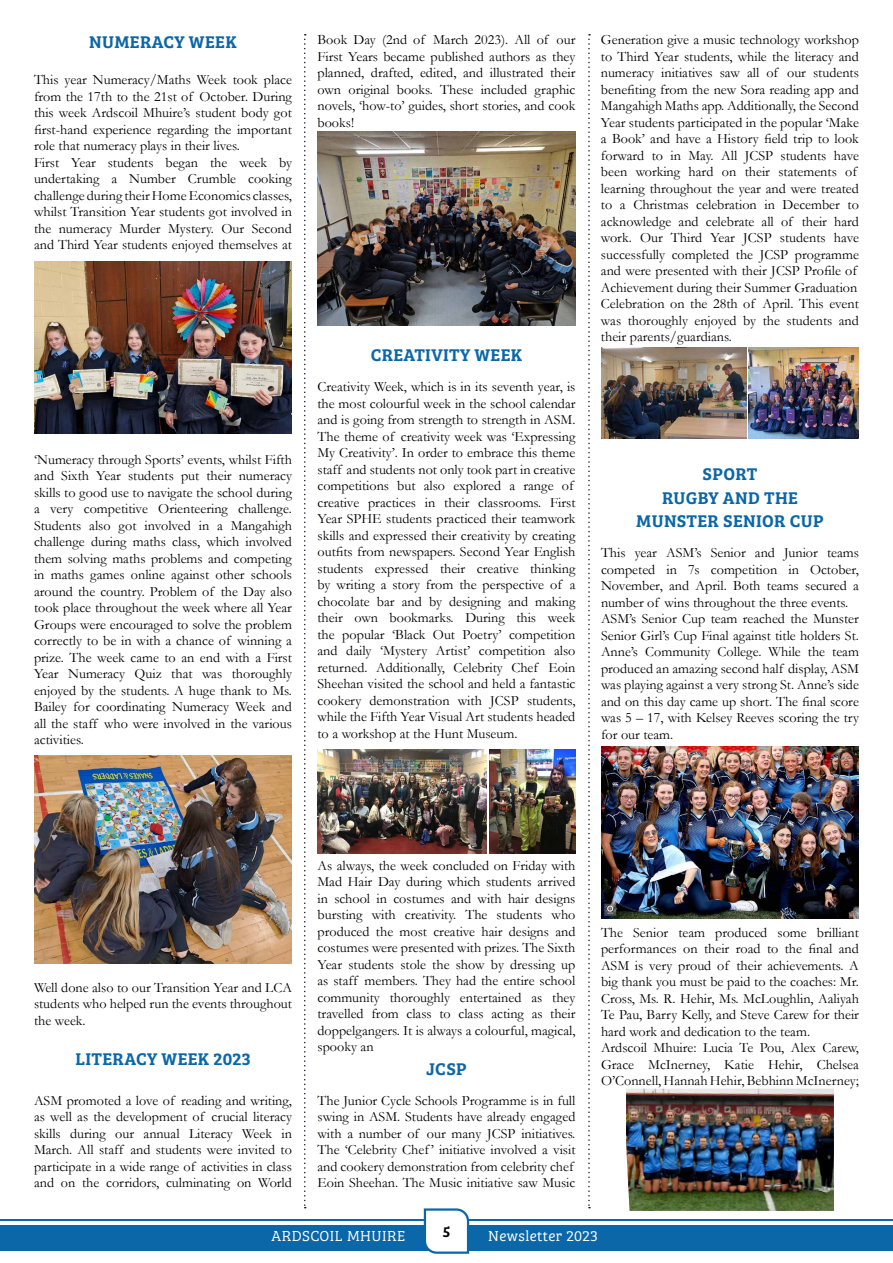
<style>
.page{position:relative;width:893px;height:1263px;background:#fff}
.page>*{position:absolute;margin:0;border:0;box-sizing:border-box;transform-origin:0 0}
.t1{font:17.55px/23.4px "Bree Serif Sb";letter-spacing:.02em;color:#0b67a8;text-align:center}
.t2{font:300 15px "Bree Serif";letter-spacing:.03em;color:#fff}
.t3{font:15px "Bree Serif Sb";color:#000}
.t4{font:14.1px/16.5px "Garamond";color:#000}
</style>
<div class="page">
<svg style="left:588px;top:34px;width:2px;height:1174px"></svg>
<svg style="left:304px;top:34px;width:2px;height:1174px"></svg>
<div style="left:0;top:1225px;width:893px;height:25px;background:#0b67a8"></div>
<hr style="left:0;top:1219px;width:893px;height:2px;background:#0b67a8">
<svg style="left:423px;top:1208px;width:47px;height:46px"></svg>
<img style="left:34px;top:261px;width:258px;height:173px">
<img style="left:34px;top:756px;width:258px;height:207px">
<img style="left:317px;top:132px;width:258px;height:193px">
<img style="left:317px;top:749px;width:170px;height:104px">
<img style="left:489px;top:749px;width:86px;height:104px">
<img style="left:601px;top:348px;width:146px;height:90px">
<img style="left:749px;top:348px;width:110px;height:90px">
<img style="left:601px;top:746px;width:258px;height:172px">
<img style="left:626px;top:1089px;width:208px;height:122px">
<p class="t1" style="left:89px;top:29px;width:149px">NUMERACY WEEK</p>
<p class="t4" style="left:34px;top:72px;width:259px">This year Numeracy/Maths Week took place from the 17th to the 21st of October. During this week Ardscoil Mhuire’s student body got first-hand experience regarding the important role that numeracy plays in their lives.<br>First Year students began the week by undertaking a Number Crumble cooking challenge during their Home Economics classes, whilst Transition Year students got involved in the numeracy Murder Mystery. Our Second and Third Year students enjoyed themselves at</p>
<p class="t4" style="left:317px;top:31px;width:259px;text-align:justify">Book Day (2nd of March 2023). All of our First Years became published authors as they planned, drafted, edited, and illustrated their own original books. These included graphic novels, ‘how-to’ guides, short stories, and cook books!</p>
<p class="t4" style="left:34px;top:451px;width:259px;text-align:justify">‘Numeracy through Sports’ events, whilst Fifth and Sixth Year students put their numeracy skills to good use to navigate the school during a very competitive Orienteering challenge.<br>Students also got involved in a Mangahigh challenge during maths class, which involved them solving maths problems and competing in maths games online against other schools around the country. Problem of the Day also took place throughout the week where all Year Groups were encouraged to solve the problem correctly to be in with a chance of winning a prize. The week came to an end with a First Year Numeracy Quiz that was thoroughly enjoyed by the students. A huge thank to Ms.<br>Bailey for coordinating Numeracy Week and all the staff who were involved in the various activities.</p>
<p class="t1" style="left:371px;top:342px;width:153px">CREATIVITY WEEK</p>
<p class="t4" style="left:317px;top:378px;width:259px">Creativity Week, which is in its seventh year, is the most colourful week in the school calendar and is going from strength to strength in ASM.<br>The theme of creativity week was ‘Expressing My Creativity’. In order to embrace this theme staff and students not only took part in creative competitions but also explored a range of creative practices in their classrooms. First Year SPHE students practiced their teamwork skills and expressed their creativity by creating outfits from newspapers. Second Year English students expressed their creative thinking by writing a story from the perspective of a chocolate bar and by designing and making their own bookmarks. During this week the popular ‘Black Out Poetry’ competition and daily ‘Mystery Artist’ competition also returned. Additionally, Celebrity Chef Eoin Sheehan visited the school and held a fantastic cookery demonstration with JCSP students, while the Fifth Year Visual Art students headed to a workshop at the Hunt Museum.</p>
<p class="t4" style="left:601px;top:31px;width:259px">Generation give a music technology workshop to Third Year students, while the literacy and numeracy initiatives saw all of our students benefiting from the new Sora reading app and Mangahigh Maths app. Additionally, the Second Year students participated in the popular ‘Make a Book’ and have a History field trip to look forward to in May. All JCSP students have been working hard on their statements of learning throughout the year and were treated to a Christmas celebration in December to acknowledge and celebrate all of their hard work. Our Third Year JCSP students have successfully completed the JCSP programme and were presented with their JCSP Profile of Achievement during their Summer Graduation Celebration on the 28th of April. This event was thoroughly enjoyed by the students and their parents/guardians.</p>
<p class="t1" style="left:636px;top:461px;width:189px">SPORT<br>RUGBY AND THE<br>MUNSTER SENIOR CUP</p>
<p class="t4" style="left:601px;top:544px;width:259px">This year ASM’s Senior and Junior teams competed in 7s competition in October, November, and April. Both teams secured a number of wins throughout the three events.<br>ASM’s Senior Cup team reached the Munster Senior Girl’s Cup Final against title holders St.<br>Anne’s Community College. While the team produced an amazing second half display, ASM was playing against a very strong St. Anne’s side and on this day came up short. The final score was 5 – 17, with Kelsey Reeves scoring the try for our team.</p>
<p class="t4" style="left:34px;top:979px;width:259px;text-align:justify">Well done also to our Transition Year and LCA students who helped run the events throughout the week.</p>
<p class="t1" style="left:75px;top:1046px;width:177px">LITERACY WEEK 2023</p>
<p class="t4" style="left:34px;top:1092px;width:259px;text-align:justify">ASM promoted a love of reading and writing, as well as the development of crucial literacy skills during our annual Literacy Week in March. All staff and students were invited to participate in a wide range of activities in class and on the corridors, culminating on World</p>
<p class="t4" style="left:317px;top:857px;width:259px;text-align:justify">As always, the week concluded on Friday with Mad Hair Day during which students arrived in school in costumes and with hair designs bursting with creativity. The students who produced the most creative hair designs and costumes were presented with prizes. The Sixth Year students stole the show by dressing up as staff members. They had the entire school community thoroughly entertained as they travelled from class to class acting as their doppelgangers. It is always a colourful, magical, spooky an</p>
<p class="t1" style="left:426px;top:1056px;width:42px">JCSP</p>
<p class="t4" style="left:317px;top:1092px;width:259px">The Junior Cycle Schools Programme is in full swing in ASM. Students have already engaged with a number of our many JCSP initiatives.<br>The ‘Celebrity Chef ’ initiative involved a visit and cookery demonstration from celebrity chef Eoin Sheehan. The Music initiative saw Music</p>
<p class="t4" style="left:601px;top:924px;width:259px">The Senior team produced some brilliant performances on their road to the final and ASM is very proud of their achievements. A big thank you must be paid to the coaches: Mr.<br>Cross, Ms. R. Hehir, Ms. McLoughlin, Aaliyah Te Pau, Barry Kelly, and Steve Carew for their hard work and dedication to the team.<br>Ardscoil Mhuire: Lucia Te Pou, Alex Carew, Grace McInerney, Katie Hehir, Chelsea O’Connell, Hannah Hehir, Bebhinn McInerney;</p>
<p class="t2" style="left:272px;top:1225px;width:135px">ARDSCOIL MHUIRE</p>
<p class="t3" style="left:443px;top:1220px;width:9px">5</p>
<p class="t2" style="left:488px;top:1225px;width:111px">Newsletter 2023</p>
</div>
